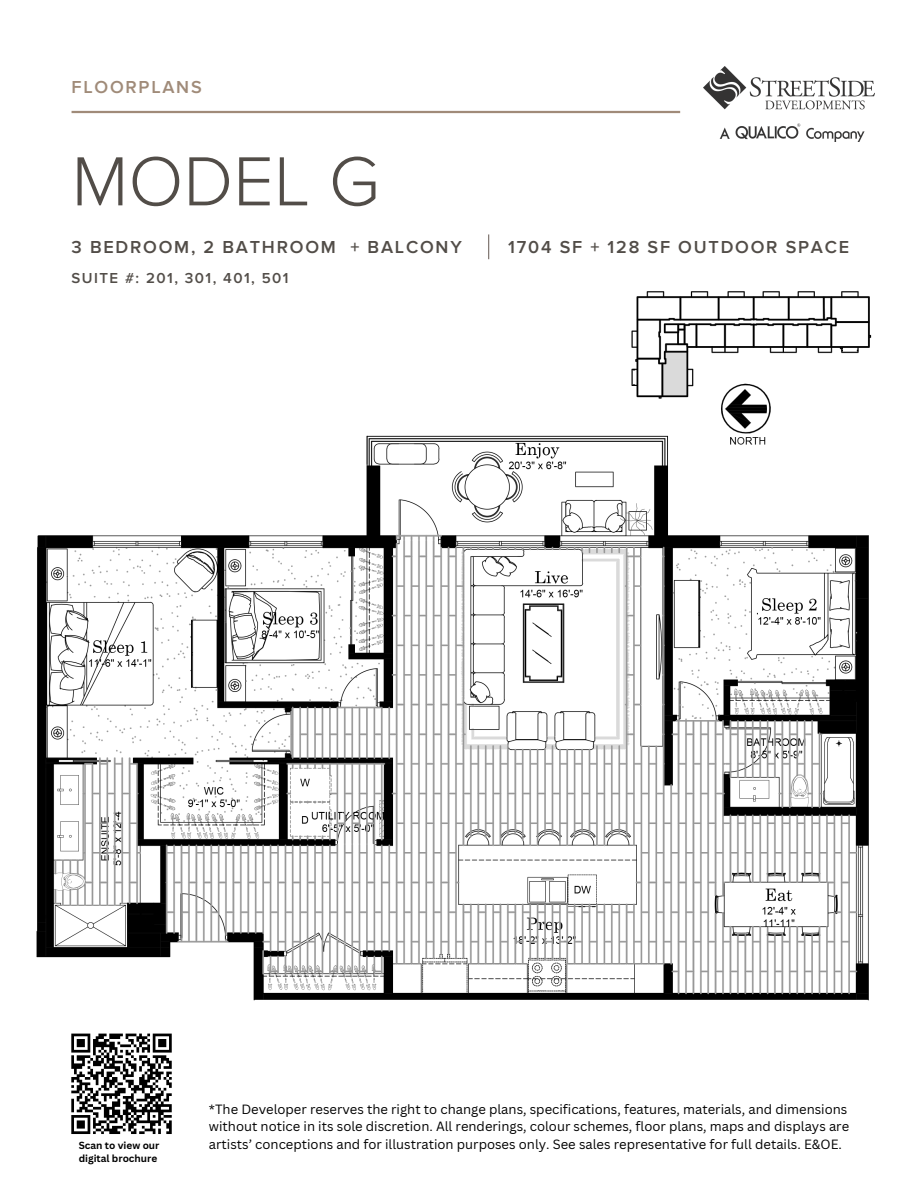
<style>
.page{position:relative;width:918px;height:1188px;background:#fff}
.page>*{position:absolute;margin:0;border:0;box-sizing:border-box;transform-origin:0 0}
.t1{font:300 72px "Proxima Nova";color:#524d48}
.t2{font:600 18px "Proxima Nova";letter-spacing:.1em;color:#524d48}
.t3{font:600 18px "Proxima Nova";letter-spacing:.1em;color:#a08b79}
.t4{font:600 15px "Proxima Nova";letter-spacing:.1em;color:#524d48}
.t5{font:13.05px/17.4px "Canva Sans";color:#000}
.t6{font:700 10.05px "Canva Sans";color:#000}
</style>
<div class="page">
<svg style="left:488px;top:234px;width:1px;height:25px"></svg>
<img style="left:631px;top:292px;width:241px;height:102px">
<img style="left:36px;top:394px;width:832px;height:607px">
<hr style="left:72px;top:111px;width:608px;height:2px;background:#a08b79">
<img style="left:703px;top:66px;width:171px;height:76px">
<svg style="left:71px;top:1033px;width:101px;height:101px"></svg>
<p class="t3" style="left:72px;top:77px;width:132px">FLOORPLANS</p>
<p class="t1" style="left:72px;top:139px;width:310px">MODEL G</p>
<p class="t2" style="left:72px;top:236px;width:392px">3 BEDROOM, 2 BATHROOM + BALCONY</p>
<p class="t2" style="left:508px;top:236px;width:342px">1704 SF + 128 SF OUTDOOR SPACE</p>
<p class="t4" style="left:72px;top:270px;width:219px">SUITE #: 201, 301, 401, 501</p>
<p class="t5" style="left:209px;top:1100px;width:642px">*The Developer reserves the right to change plans, specifications, features, materials, and dimensions without notice in its sole discretion. All renderings, colour schemes, floor plans, maps and displays are</p>
<p class="t6" style="left:79px;top:1138px;width:82px">Scan to view our</p>
<p class="t5" style="left:209px;top:1135px;width:635px">artists’ conceptions and for illustration purposes only. See sales representative for full details. E&amp;OE.</p>
<p class="t6" style="left:79px;top:1151px;width:80px">digital brochure</p>
</div>
